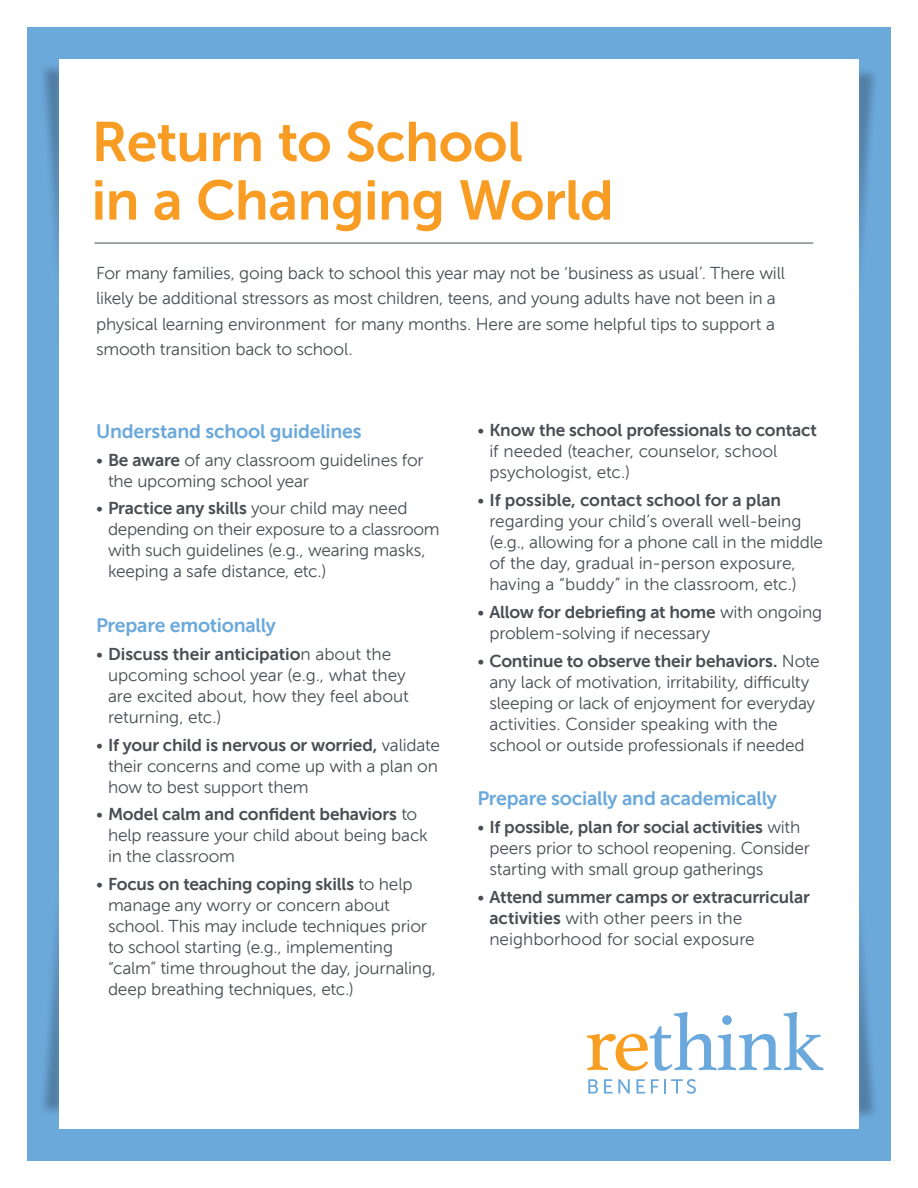
<style>
.page{position:relative;width:918px;height:1188px;background:#fff}
.page>*{position:absolute;margin:0;border:0;box-sizing:border-box;transform-origin:0 0}
.t1{font:55.5px/58.5px "Museo Sans 700";letter-spacing:-.015em;color:#f89c23}
.t2{font:19.5px "Museo Sans 700";letter-spacing:-.015em;color:#6ba9db}
.t3{font:17.25px/21px "Museo Sans 300";letter-spacing:-.01em;color:#494e54}
.s1{font-family:"Museo Sans 700"}
</style>
<div class="page">
<div style="left:28px;top:28px;width:862px;height:1132px;background:#6ca9db"></div>
<div style="left:38px;top:62px;width:32px;height:288px;background:#231f20;opacity:.75"></div>
<div style="left:848px;top:66px;width:32px;height:289px;background:#231f20;opacity:.75"></div>
<div style="left:848px;top:833px;width:32px;height:288px;background:#231f20;opacity:.75"></div>
<div style="left:38px;top:829px;width:32px;height:288px;background:#231f20;opacity:.75"></div>
<div style="left:59px;top:59px;width:800px;height:1070px;background:#fff"></div>
<svg style="left:587px;top:1012px;width:237px;height:59px"></svg>
<svg style="left:588px;top:1079px;width:10px;height:15px"></svg>
<svg style="left:604px;top:1079px;width:26px;height:15px"></svg>
<svg style="left:636px;top:1079px;width:9px;height:15px"></svg>
<svg style="left:651px;top:1079px;width:45px;height:15px"></svg>
<hr style="left:94px;top:243px;width:719px;height:1px;background:#494e54">
<p class="t1" style="left:92px;top:113px;width:524px">Return to School<br>in a Changing World</p>
<p class="t3" style="left:96px;top:260px;width:691px;line-height:25.5px">For many families, going back to school this year may not be ‘business as usual’. There will likely be additional stressors as most children, teens, and young adults have not been in a physical learning environment for many months. Here are some helpful tips to support a smooth transition back to school.</p>
<p class="t2" style="left:96px;top:420px;width:267px">Understand school guidelines</p>
<p class="t3" style="left:108px;top:449px;width:317px;text-indent:-12px">• <span class="s1">Be aware</span> of any classroom guidelines for the upcoming school year</p>
<p class="t3" style="left:108px;top:498px;width:333px;text-indent:-12px">• <span class="s1">Practice any skills</span> your child may need depending on their exposure to a classroom with such guidelines (e.g., wearing masks, keeping a safe distance, etc.)</p>
<p class="t2" style="left:96px;top:615px;width:182px">Prepare emotionally</p>
<p class="t3" style="left:108px;top:644px;width:302px;text-indent:-12px">• <span class="s1">Discuss their anticipatio</span>n about the upcoming school year (e.g., what they are excited about, how they feel about returning, etc.)</p>
<p class="t3" style="left:108px;top:734px;width:333px;text-align:justify;text-indent:-12px">• <span class="s1">If your child is nervous or worried,</span> validate their concerns and come up with a plan on how to best support them</p>
<p class="t3" style="left:108px;top:804px;width:321px;text-indent:-12px">• <span class="s1">Model calm and confident behaviors</span> to help reassure your child about being back in the classroom</p>
<p class="t3" style="left:108px;top:874px;width:330px;text-indent:-12px">• <span class="s1">Focus on teaching coping skills</span> to help manage any worry or concern about school. This may include techniques prior to school starting (e.g., implementing “calm” time throughout the day, journaling, deep breathing techniques, etc.)</p>
<p class="t3" style="left:489px;top:420px;width:329px;text-indent:-12px">• <span class="s1">Know the school professionals to contact </span>if needed (teacher, counselor, school psychologist, etc.)</p>
<p class="t3" style="left:489px;top:490px;width:335px;text-indent:-12px">• <span class="s1">If possible, contact school for a plan </span>regarding your child’s overall well-being (e.g., allowing for a phone call in the middle of the day, gradual in-person exposure, having a “buddy” in the classroom, etc.)</p>
<p class="t3" style="left:489px;top:602px;width:334px;text-indent:-12px">• <span class="s1">Allow for debriefing at home</span> with ongoing problem-solving if necessary</p>
<p class="t3" style="left:489px;top:650px;width:332px;text-indent:-12px">• <span class="s1">Continue to observe their behaviors.</span> Note any lack of motivation, irritability, difficulty sleeping or lack of enjoyment for everyday activities. Consider speaking with the school or outside professionals if needed</p>
<p class="t2" style="left:477px;top:788px;width:301px">Prepare socially and academically</p>
<p class="t3" style="left:489px;top:817px;width:322px;text-indent:-12px">• <span class="s1">If possible, plan for social activities</span> with peers prior to school reopening. Consider starting with small group gatherings</p>
<p class="t3" style="left:489px;top:887px;width:322px;text-indent:-12px">• <span class="s1">Attend summer camps or extracurricular activities</span> with other peers in the neighborhood for social exposure</p>
</div>
